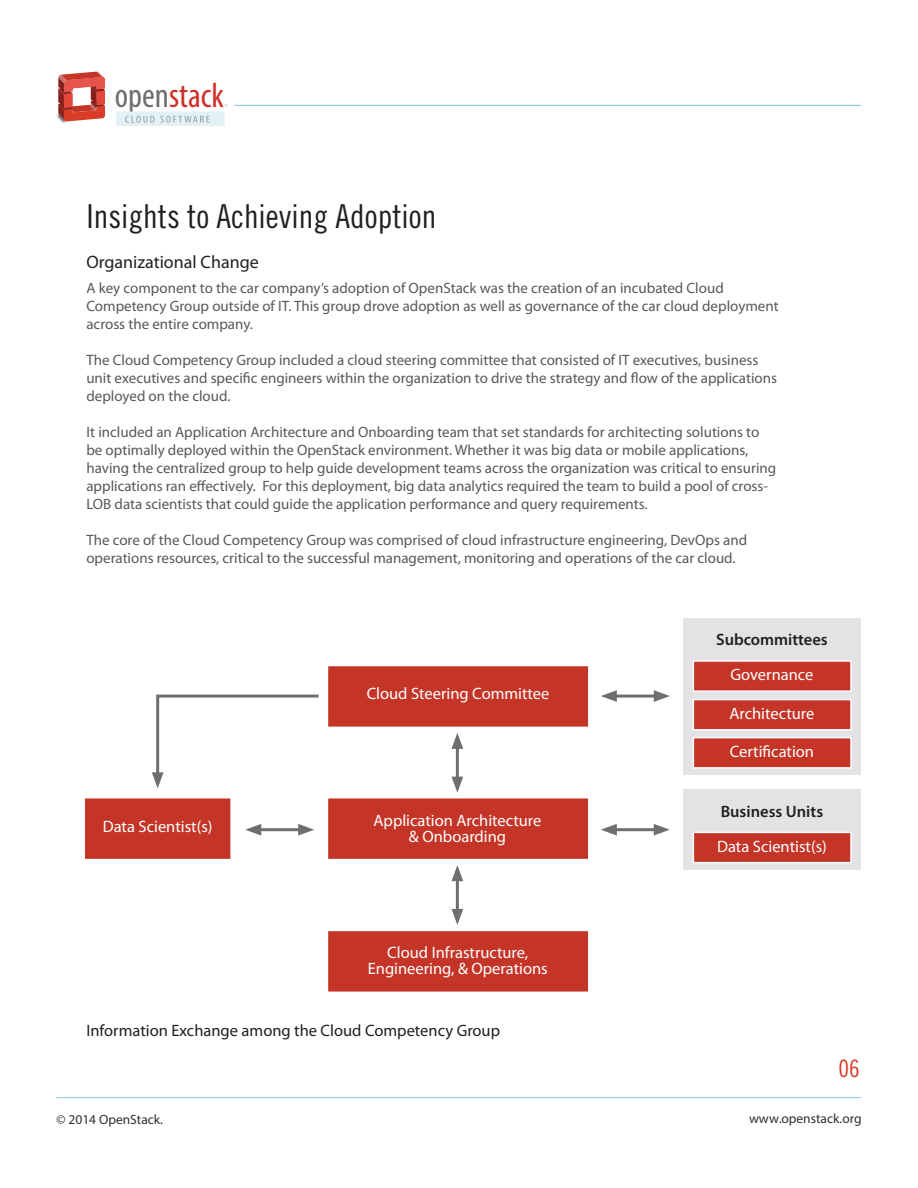
<style>
.page{position:relative;width:918px;height:1188px;background:#fff}
.page>*{position:absolute;margin:0;border:0;box-sizing:border-box;transform-origin:0 0}
.t1{font:condensed 34.95px "Myriad Pro";color:#cf3027}
.t2{font:33px "Trade Gothic Cond Eighteen";color:#231f20}
.t3{font:24px "Trade Gothic Cond Eighteen";color:#d93c27}
.t4{font:18px "Myriad Pro";color:#231f20}
.t5{font:16.5px/16.5px "Myriad Pro";color:#fff;text-align:center}
.t6{font:16.5px "Myriad Pro";color:#231f20}
.t7{font:600 16.5px "Myriad Pro";color:#231f20}
.t8{font:15px/18px "Myriad Pro";color:#57585a}
.t9{font:13.5px "Myriad Pro";color:#2e2f2e}
.t10{font:9px "Myriad Pro";color:#ceccca}
.s1{color:#6e6e6e}
</style>
<div class="page">
<hr style="left:235px;top:105px;width:626px;height:1px;background:#89c6d5">
<svg style="left:58px;top:72px;width:47px;height:49px"></svg>
<div style="left:116px;top:111px;width:109px;height:15px;background:#e2f1f4;border-radius:2px"></div>
<svg style="left:125px;top:116px;width:29px;height:7px"></svg>
<svg style="left:160px;top:116px;width:50px;height:7px"></svg>
<hr style="left:56px;top:1097px;width:805px;height:1px;background:#89c6d5">
<div style="left:684px;top:789px;width:177px;height:81px;background:#e3e3e5"></div>
<div style="left:693px;top:832px;width:159px;height:31px;background:#c53527;border:2px solid #fff"></div>
<div style="left:327px;top:665px;width:263px;height:63px;background:#c53527;border:2px solid #fff"></div>
<div style="left:684px;top:618px;width:177px;height:156px;background:#e3e3e5"></div>
<div style="left:693px;top:660px;width:159px;height:32px;background:#c53527;border:2px solid #fff"></div>
<div style="left:693px;top:699px;width:159px;height:32px;background:#c53527;border:2px solid #fff"></div>
<div style="left:693px;top:737px;width:159px;height:32px;background:#c53527;border:2px solid #fff"></div>
<div style="left:327px;top:930px;width:263px;height:63px;background:#c53527;border:2px solid #fff"></div>
<div style="left:327px;top:797px;width:263px;height:63px;background:#c53527;border:2px solid #fff"></div>
<div style="left:83px;top:797px;width:149px;height:63px;background:#c53527;border:2px solid #fff"></div>
<hr style="left:256px;top:828px;width:48px;height:3px;background:#6e6e6e">
<svg style="left:245px;top:824px;width:16px;height:12px"></svg>
<svg style="left:298px;top:824px;width:16px;height:12px"></svg>
<hr style="left:611px;top:828px;width:48px;height:3px;background:#6e6e6e">
<svg style="left:601px;top:824px;width:16px;height:12px"></svg>
<svg style="left:654px;top:824px;width:16px;height:12px"></svg>
<hr style="left:611px;top:695px;width:48px;height:3px;background:#6e6e6e">
<svg style="left:601px;top:690px;width:16px;height:12px"></svg>
<svg style="left:654px;top:690px;width:16px;height:12px"></svg>
<hr style="left:456px;top:743px;width:3px;height:39px;background:#6e6e6e">
<svg style="left:452px;top:733px;width:11px;height:16px"></svg>
<svg style="left:452px;top:777px;width:11px;height:16px"></svg>
<hr style="left:456px;top:875px;width:3px;height:40px;background:#6e6e6e">
<svg style="left:452px;top:865px;width:11px;height:16px"></svg>
<svg style="left:452px;top:909px;width:11px;height:16px"></svg>
<svg style="left:152px;top:694px;width:167px;height:94px"></svg>
<h1 class="t1" style="left:115px;top:74px;width:110px"><span class="s1">open</span>stack</h1>
<p class="t10" style="left:224px;top:102px;width:5px">®</p>
<p class="t2" style="left:86px;top:197px;width:351px">Insights to Achieving Adoption</p>
<p class="t4" style="left:86px;top:251px;width:174px">Organizational Change</p>
<p class="t8" style="left:86px;top:278px;width:694px">A key component to the car company’s adoption of OpenStack was the creation of an incubated Cloud<br>Competency Group outside of IT. This group drove adoption as well as governance of the car cloud deployment across the entire company.</p>
<p class="t8" style="left:86px;top:350px;width:692px">The Cloud Competency Group included a cloud steering committee that consisted of IT executives, business unit executives and specific engineers within the organization to drive the strategy and flow of the applications deployed on the cloud.</p>
<p class="t8" style="left:86px;top:422px;width:691px">It included an Application Architecture and Onboarding team that set standards for architecting solutions to be optimally deployed within the OpenStack environment. Whether it was big data or mobile applications, having the centralized group to help guide development teams across the organization was critical to ensuring applications ran effectively. For this deployment, big data analytics required the team to build a pool of cross-LOB data scientists that could guide the application performance and query requirements.</p>
<p class="t8" style="left:86px;top:530px;width:662px">The core of the Cloud Competency Group was comprised of cloud infrastructure engineering, DevOps and operations resources, critical to the successful management, monitoring and operations of the car cloud.</p>
<p class="t7" style="left:716px;top:629px;width:113px">Subcommittees</p>
<p class="t5" style="left:103px;top:818px;width:111px">Data Scientist(s)</p>
<p class="t5" style="left:367px;top:685px;width:184px">Cloud Steering Committee</p>
<p class="t5" style="left:374px;top:812px;width:169px">Application Architecture</p>
<p class="t5" style="left:409px;top:828px;width:99px">&amp; Onboarding</p>
<p class="t5" style="left:368px;top:944px;width:182px">Cloud Infrastructure,<br>Engineering, &amp; Operations</p>
<p class="t6" style="left:86px;top:1021px;width:415px">Information Exchange among the Cloud Competency Group</p>
<p class="t5" style="left:730px;top:666px;width:85px">Governance</p>
<p class="t5" style="left:730px;top:705px;width:86px">Architecture</p>
<p class="t5" style="left:730px;top:743px;width:86px">Certification</p>
<p class="t7" style="left:721px;top:801px;width:104px">Business Units</p>
<p class="t5" style="left:717px;top:838px;width:111px">Data Scientist(s)</p>
<p class="t3" style="left:838px;top:1054px;width:23px">06</p>
<p class="t9" style="left:57px;top:1111px;width:108px">© 2014 OpenStack.</p>
<p class="t9" style="left:749px;top:1110px;width:114px">www.openstack.org</p>
</div>
